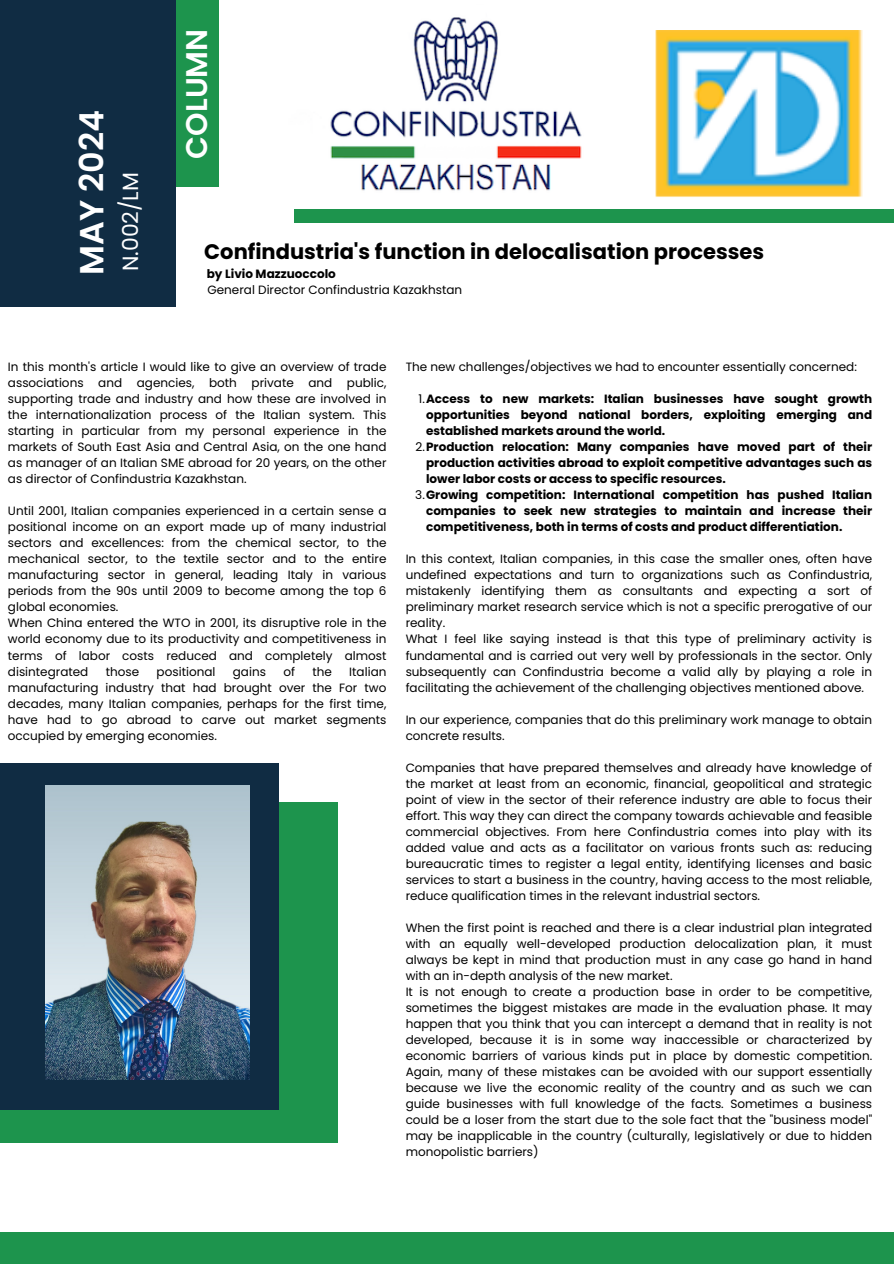
<style>
.page{position:relative;width:894px;height:1264px;background:#fff}
.page>*{position:absolute;margin:0;border:0;box-sizing:border-box;transform-origin:0 0}
.t1{font:600 33.3px "Poppins";color:#fff}
.t2{font:600 29.85px "Poppins";color:#fff}
.t3{font:21.9px "Poppins";color:#fff}
.t4{font:700 21px "Poppins";color:#000}
.t5{font:12px/16px "Poppins";color:#000;text-align:justify}
.t6{font:700 12px/16px "Poppins";color:#000;text-align:justify}
.s1{font-weight:400}
</style>
<div class="page">
<div style="left:0;top:801px;width:337px;height:341px;background:#1d944d"></div>
<img style="left:294px;top:222px;width:315px;height:1px">
<div style="left:294px;top:208px;width:599px;height:14px;background:#1d944d"></div>
<div style="left:0;top:1231px;width:893px;height:32px;background:#1d944d"></div>
<div style="left:1px;top:762px;width:278px;height:347px;background:#102c43"></div>
<div style="left:0;top:0;width:176px;height:307px;background:#102c43"></div>
<div style="left:176px;top:0;width:42px;height:187px;background:#1d944d"></div>
<img style="left:330px;top:17px;width:252px;height:174px">
<img style="left:45px;top:785px;width:204px;height:294px">
<img style="left:655px;top:30px;width:208px;height:167px">
<p class="t1" style="left:68px;top:275px;width:166px;rotate:-90deg">MAY 2024</p>
<p class="t3" style="left:115px;top:271px;width:101px;rotate:-90deg">N.002/LM</p>
<p class="t2" style="left:176px;top:158px;width:131px;rotate:-90deg">COLUMN</p>
<p class="t4" style="left:204px;top:237px;width:561px">Confindustria's function in delocalisation processes</p>
<p class="t6" style="left:207px;top:266px;width:130px">by Livio Mazzuoccolo</p>
<p class="t5" style="left:207px;top:282px;width:256px">General Director Confindustria Kazakhstan</p>
<p class="t5" style="left:8px;top:359px;width:380px">In this month's article I would like to give an overview of trade associations and agencies, both private and public, supporting trade and industry and how these are involved in the internationalization process of the Italian system. This starting in particular from my personal experience in the markets of South East Asia and Central Asia, on the one hand as manager of an Italian SME abroad for 20 years, on the other as director of Confindustria Kazakhstan.</p>
<p class="t5" style="left:8px;top:503px;width:380px">Until 2001, Italian companies experienced in a certain sense a positional income on an export made up of many industrial sectors and excellences: from the chemical sector, to the mechanical sector, to the textile sector and to the entire manufacturing sector in general, leading Italy in various periods from the 90s until 2009 to become among the top 6 global economies.</p>
<p class="t5" style="left:8px;top:615px;width:380px">When China entered the WTO in 2001, its disruptive role in the world economy due to its productivity and competitiveness in terms of labor costs reduced and completely almost disintegrated</p>
<p class="t5" style="left:106px;top:663px;width:35px">those</p>
<p class="t5" style="left:157px;top:663px;width:60px">positional</p>
<p class="t5" style="left:233px;top:663px;width:35px">gains</p>
<p class="t5" style="left:283px;top:663px;width:13px">of</p>
<p class="t5" style="left:312px;top:663px;width:21px">the</p>
<p class="t5" style="left:8px;top:663px;width:380px;text-indent:341px">Italian manufacturing industry that had brought over the For two decades, many Italian companies, perhaps for the first time, have had to go abroad to carve out market segments occupied by emerging economies.</p>
<h3 class="t5" style="left:405px;top:359px;width:452px">The new challenges/objectives we had to encounter essentially concerned:</h3>
<h2 class="t6" style="left:426px;top:391px;width:447px;text-indent:-8px"><span class="s1">1.</span>Access to new markets: Italian businesses have sought growth opportunities beyond national borders, exploiting emerging and established markets around the world.</h2>
<p class="t6" style="left:426px;top:439px;width:447px;text-indent:-11px"><span class="s1">2.</span>Production relocation: Many companies have moved part of their production activities abroad to exploit competitive advantages such as lower labor costs or access to specific resources.</p>
<p class="t6" style="left:426px;top:487px;width:447px;text-indent:-11px"><span class="s1">3.</span>Growing competition: International competition has pushed Italian companies to seek new strategies to maintain and increase their competitiveness, both in terms of costs and product differentiation.</p>
<p class="t5" style="left:405px;top:551px;width:468px">In this context, Italian companies, in this case the smaller ones, often have undefined expectations and turn to organizations such as Confindustria, mistakenly identifying them as consultants and expecting a sort of preliminary market research service which is not a specific prerogative of our reality.</p>
<h4 class="t5" style="left:405px;top:631px;width:468px">What I feel like saying instead is that this type of preliminary activity is fundamental and is carried out very well by professionals in the sector. Only subsequently can Confindustria become a valid ally by playing a role in facilitating the achievement of the challenging objectives mentioned above.</h4>
<p class="t5" style="left:405px;top:711px;width:468px">In our experience, companies that do this preliminary work manage to obtain concrete results.</p>
<p class="t5" style="left:405px;top:759px;width:468px">Companies that have prepared themselves and already have knowledge of the market at least from an economic, financial, geopolitical and strategic point of view in the sector of their reference industry are able to focus their effort. This way they can direct the company towards achievable and feasible commercial objectives. From here Confindustria comes into play with its added value and acts as a facilitator on various fronts such as: reducing bureaucratic times to register a legal entity, identifying licenses and basic services to start a business in the country, having access to the most reliable, reduce qualification times in the relevant industrial sectors.</p>
<p class="t5" style="left:405px;top:919px;width:468px">When the first point is reached and there is a clear industrial plan integrated with an equally well-developed production delocalization plan, it must always be kept in mind that production must in any case go hand in hand with an in-depth analysis of the new market.</p>
<p class="t5" style="left:405px;top:983px;width:468px">It is not enough to create a production base in order to be competitive, sometimes the biggest mistakes are made in the evaluation phase. It may happen that you think that you can intercept a demand that in reality is not developed, because it is in some way inaccessible or characterized by economic barriers of various kinds put in place by domestic competition.<br>Again, many of these mistakes can be avoided with our support essentially because we live the economic reality of the country and as such we can guide businesses with full knowledge of the facts. Sometimes a business could be a loser from the start due to the sole fact that the "business model" may be inapplicable in the country (culturally, legislatively or due to hidden monopolistic barriers)</p>
</div>
